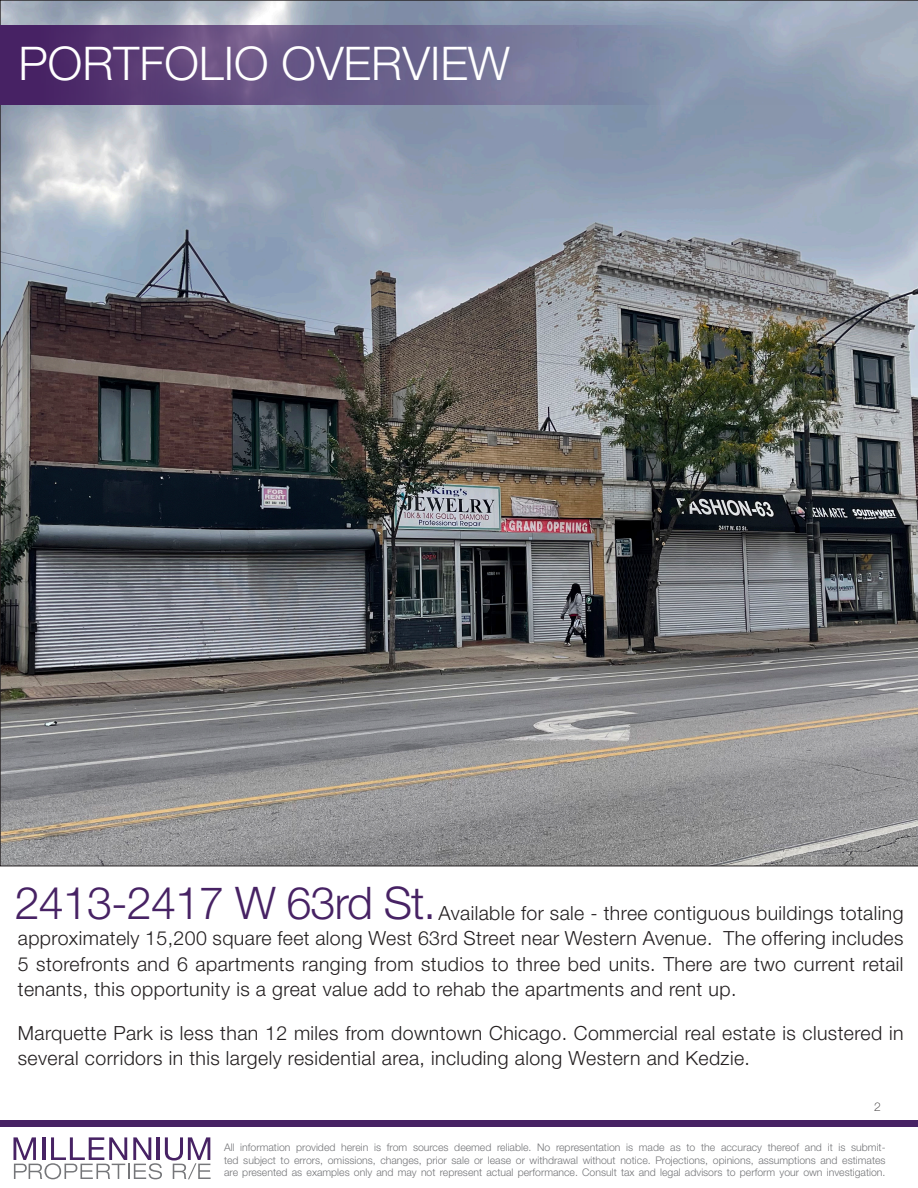
<style>
.page{position:relative;width:918px;height:1188px;background:#fff}
.page>*{position:absolute;margin:0;border:0;box-sizing:border-box;transform-origin:0 0}
.t1{font:300 46.5px "Helvetica Neue LT Std";color:#fff}
.body{font:300 45px "Helvetica Neue LT Std";letter-spacing:-.02em;color:#472264}
.body-2{font:300 19.5px/25.5px "Helvetica Neue LT Std";letter-spacing:.02em;color:#231f20;text-align:justify}
.t2{font:100 12px "Helvetica Neue LT Std";color:#231f20}
.t3{font:300 10.5px/12.6px "Helvetica Neue LT Std";color:#757679;text-align:justify}
</style>
<div class="page">
<div style="left:0;top:1120px;width:918px;height:7px;background:#472264"></div>
<svg style="left:14px;top:1137px;width:197px;height:42px"></svg>
<img style="left:0;top:0;width:918px;height:866px">
<svg style="left:0;top:26px;width:813px;height:79px;background:#6f6690"></svg>
<p class="t1" style="left:19px;top:35px;width:493px">PORTFOLIO OVERVIEW</p>
<p class="body" style="left:15px;top:875px;width:423px">2413-2417 W 63rd St.</p>
<p class="body-2" style="left:18px;top:900px;width:887px;text-indent:421px">Available for sale - three contiguous buildings totaling approximately 15,200 square feet along West 63rd Street near Western Avenue. The offering includes 5 storefronts and 6 apartments ranging from studios to three bed units. There are two current retail tenants, this opportunity is a great value add to rehab the apartments and rent up.</p>
<p class="body-2" style="left:18px;top:1020px;width:887px">Marquette Park is less than 12 miles from downtown Chicago. Commercial real estate is clustered in several corridors in this largely residential area, including along Western and Kedzie.</p>
<p class="t2" style="left:874px;top:1100px;width:8px">2</p>
<p class="t3" style="left:224px;top:1141px;width:663px">All information provided herein is from sources deemed reliable. No representation is made as to the accuracy thereof and it is submit&shy;ted subject to errors, omissions, changes, prior sale or lease or withdrawal without notice. Projections, opinions, assumptions and estimates are presented as examples only and may not represent actual performance. Consult tax and legal advisors to perform your own investigation.</p>
</div>
